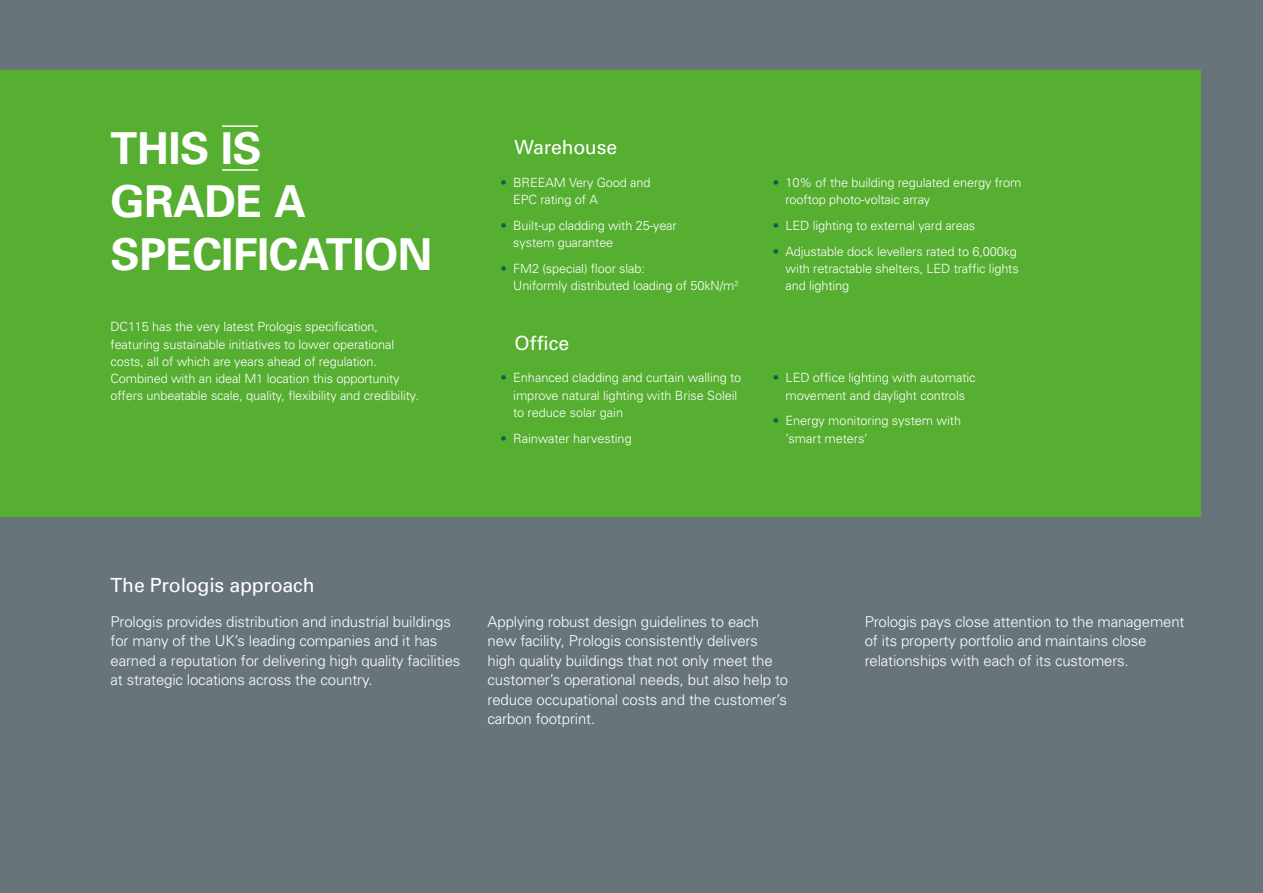
<style>
.page{position:relative;width:1263px;height:893px;background:#67747a}
.page>*{position:absolute;margin:0;border:0;box-sizing:border-box;transform-origin:0 0}
.t1{font:700 43.95px/52.9px "Univers";letter-spacing:-.01em;color:#fff}
.t2{font:19.5px "Univers";letter-spacing:-.01em;color:#fff}
.t3{font:300 15px/19.5px "Univers";letter-spacing:-.01em;color:#fff}
.t4{font:300 12.75px/17.2px "Univers";letter-spacing:-.01em;color:#fff}
.s1{color:#006556}
</style>
<div class="page">
<div style="left:0;top:70px;width:1200px;height:447px;background:#56af31"></div>
<hr style="left:222px;top:125px;width:36px;height:2px;background:#fff">
<hr style="left:222px;top:169px;width:36px;height:2px;background:#fff">
<h1 class="t1" style="left:111px;top:120px;width:323px">THIS IS<br>GRADE A<br>SPECIFICATION</h1>
<p class="t4" style="left:111px;top:318px;width:310px">DC115 has the very latest Prologis specification, featuring sustainable initiatives to lower operational costs, all of which are years ahead of regulation.<br>Combined with an ideal M1 location this opportunity offers unbeatable scale, quality, flexibility and credibility.</p>
<h2 class="t2" style="left:111px;top:573px;width:206px">The Prologis approach</h2>
<h2 class="t2" style="left:514px;top:135px;width:104px">Warehouse</h2>
<p class="t4" style="left:513px;top:173px;width:139px;text-indent:-13px"><span class="s1">•</span> BREEAM Very Good and<br>EPC rating of A</p>
<p class="t4" style="left:513px;top:216px;width:165px;text-indent:-13px"><span class="s1">•</span> Built-up cladding with 25-year system guarantee</p>
<p class="t4" style="left:513px;top:259px;width:227px;text-indent:-13px"><span class="s1">•</span> FM2 (special) floor slab:<br>Uniformly distributed loading of 50kN/m<sup>2</sup></p>
<h2 class="t2" style="left:514px;top:330px;width:56px">Office</h2>
<p class="t4" style="left:513px;top:369px;width:230px;text-indent:-13px"><span class="s1">•</span> Enhanced cladding and curtain walling to improve natural lighting with Brise Soleil to reduce solar gain</p>
<p class="t4" style="left:500px;top:429px;width:133px"><span class="s1">•</span> Rainwater harvesting</p>
<p class="t4" style="left:785px;top:173px;width:237px;text-indent:-13px"><span class="s1">•</span> 10% of the building regulated energy from rooftop photo-voltaic array</p>
<p class="t4" style="left:773px;top:216px;width:204px"><span class="s1">•</span> LED lighting to external yard areas</p>
<p class="t4" style="left:785px;top:242px;width:235px;text-indent:-13px"><span class="s1">•</span> Adjustable dock levellers rated to 6,000kg with retractable shelters, LED traffic lights and lighting</p>
<p class="t4" style="left:773px;top:369px;width:204px;text-align:center"><span class="s1">•</span> LED office lighting with automatic movement and daylight controls</p>
<p class="t4" style="left:785px;top:412px;width:177px;text-indent:-13px"><span class="s1">•</span> Energy monitoring system with ’smart meters’</p>
<p class="t3" style="left:111px;top:611px;width:351px">Prologis provides distribution and industrial buildings for many of the UK’s leading companies and it has earned a reputation for delivering high quality facilities at strategic locations across the country.</p>
<p class="t3" style="left:488px;top:611px;width:302px">Applying robust design guidelines to each new facility, Prologis consistently delivers high quality buildings that not only meet the customer’s operational needs, but also help to reduce occupational costs and the customer’s carbon footprint.</p>
<p class="t3" style="left:865px;top:611px;width:321px">Prologis pays close attention to the management of its property portfolio and maintains close relationships with each of its customers.</p>
</div>
